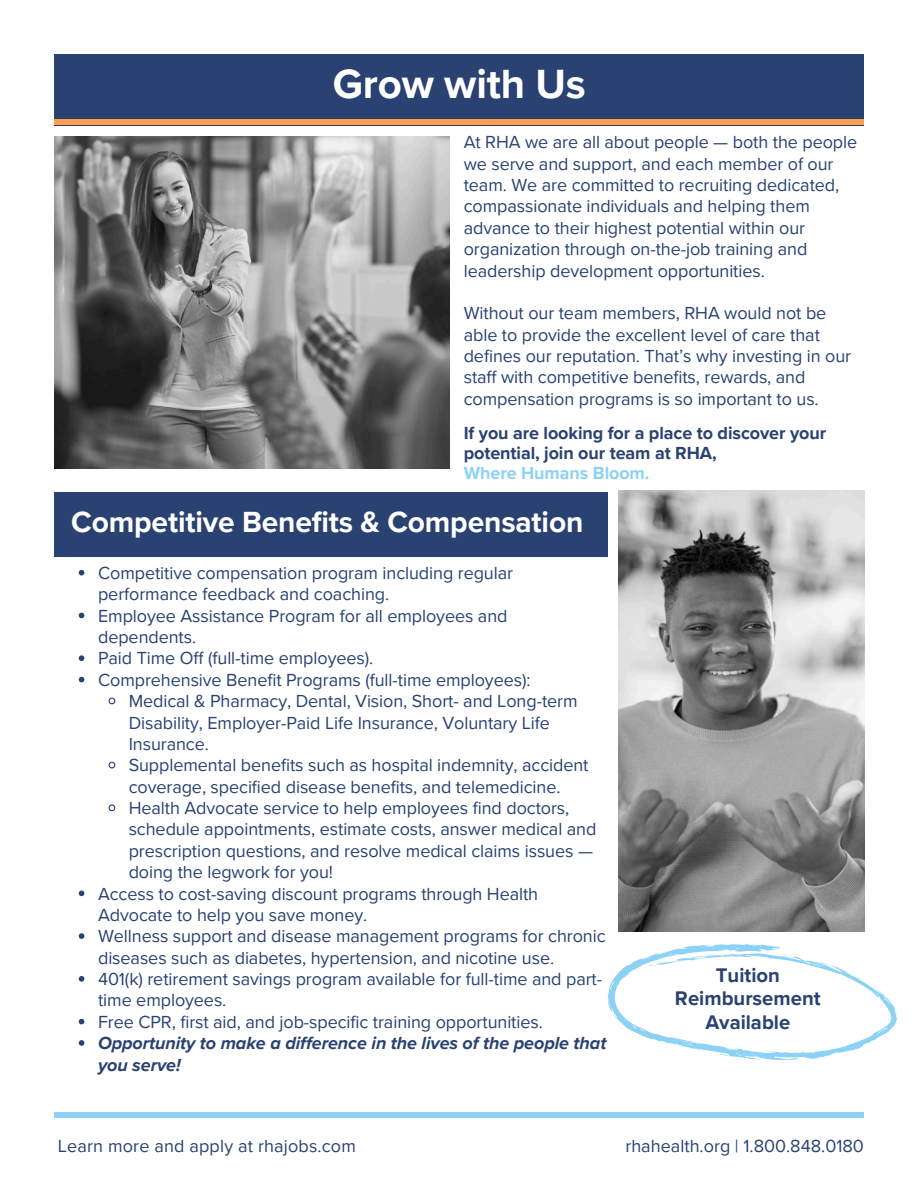
<style>
.page{position:relative;width:918px;height:1188px;background:#fff}
.page>*{position:absolute;margin:0;border:0;box-sizing:border-box;transform-origin:0 0}
.t1{font:700 42px "Proxima Nova";letter-spacing:-.005em;color:#fff}
.t2{font:700 30px "Proxima Nova";letter-spacing:-.005em;color:#fff}
.t3{font:700 20.25px/23.4px "Proxima Nova";color:#294272;text-align:center}
.t4{font:18px/21.3px "Proxima Nova";letter-spacing:-.005em;color:#294272}
.t5{font:700 18px/20.2px "Proxima Nova";letter-spacing:-.005em;color:#294272}
.t6{font:italic 700 18px/21.3px "Proxima Nova";letter-spacing:-.005em;color:#294272}
.s1{color:#8bd2f4}
</style>
<div class="page">
<div style="left:54px;top:54px;width:810px;height:71px;background:#294272"></div>
<div style="left:54px;top:492px;width:554px;height:65px;background:#294272"></div>
<img style="left:54px;top:136px;width:396px;height:333px">
<img style="left:619px;top:491px;width:245px;height:441px">
<div style="left:54px;top:119px;width:810px;height:6px;background:#fd9e50"></div>
<svg style="left:608px;top:944px;width:289px;height:116px"></svg>
<svg style="left:79px;top:570px;width:5px;height:6px"></svg>
<svg style="left:79px;top:613px;width:5px;height:5px"></svg>
<svg style="left:79px;top:655px;width:5px;height:6px"></svg>
<svg style="left:79px;top:677px;width:5px;height:5px"></svg>
<svg style="left:108px;top:697px;width:8px;height:8px"></svg>
<svg style="left:108px;top:761px;width:8px;height:8px"></svg>
<svg style="left:108px;top:804px;width:8px;height:8px"></svg>
<svg style="left:79px;top:891px;width:5px;height:5px"></svg>
<svg style="left:79px;top:933px;width:5px;height:6px"></svg>
<svg style="left:79px;top:976px;width:5px;height:6px"></svg>
<svg style="left:79px;top:1019px;width:5px;height:5px"></svg>
<svg style="left:79px;top:1040px;width:5px;height:6px"></svg>
<div style="left:54px;top:1112px;width:810px;height:5px;background:#8bd2f4"></div>
<p class="t1" style="left:333px;top:59px;width:255px">Grow with Us</p>
<p class="t4" style="left:464px;top:132px;width:395px">At RHA we are all about people — both the people we serve and support, and each member of our team. We are committed to recruiting dedicated, compassionate individuals and helping them advance to their highest potential within our organization through on-the-job training and leadership development opportunities.</p>
<p class="t4" style="left:464px;top:303px;width:389px">Without our team members, RHA would not be able to provide the excellent level of care that defines our reputation. That’s why investing in our staff with competitive benefits, rewards, and compensation programs is so important to us.</p>
<p class="t5" style="left:464px;top:423px;width:364px">If you are looking for a place to discover your potential, join our team at RHA,<br><span class="s1">Where Humans Bloom.</span></p>
<p class="t2" style="left:71px;top:505px;width:514px">Competitive Benefits &amp; Compensation</p>
<p class="t4" style="left:98px;top:563px;width:416px">Competitive compensation program including regular performance feedback and coaching.</p>
<h4 class="t4" style="left:98px;top:605px;width:411px">Employee Assistance Program for all employees and dependents.</h4>
<h2 class="t4" style="left:98px;top:648px;width:277px">Paid Time Off (full-time employees).</h2>
<p class="t4" style="left:98px;top:670px;width:434px">Comprehensive Benefit Programs (full-time employees):</p>
<p class="t4" style="left:129px;top:691px;width:450px">Medical &amp; Pharmacy, Dental, Vision, Short- and Long-term<br>Disability, Employer-Paid Life Insurance, Voluntary Life<br>Insurance.</p>
<p class="t4" style="left:129px;top:755px;width:461px">Supplemental benefits such as hospital indemnity, accident coverage, specified disease benefits, and telemedicine.</p>
<p class="t4" style="left:129px;top:798px;width:469px">Health Advocate service to help employees find doctors, schedule appointments, estimate costs, answer medical and prescription questions, and resolve medical claims issues — doing the legwork for you!</p>
<p class="t4" style="left:98px;top:883px;width:442px">Access to cost-saving discount programs through Health<br>Advocate to help you save money.</p>
<p class="t4" style="left:98px;top:926px;width:509px">Wellness support and disease management programs for chronic diseases such as diabetes, hypertension, and nicotine use.</p>
<p class="t4" style="left:98px;top:969px;width:506px">401(k) retirement savings program available for full-time and part&shy;time employees.</p>
<p class="t4" style="left:98px;top:1012px;width:446px">Free CPR, first aid, and job-specific training opportunities.</p>
<p class="t6" style="left:98px;top:1033px;width:510px">Opportunity to make a difference in the lives of the people that you serve!</p>
<p class="t3" style="left:675px;top:964px;width:147px">Tuition<br>Reimbursement<br>Available</p>
<h3 class="t4" style="left:58px;top:1135px;width:300px">Learn more and apply at rhajobs.com</h3>
<p class="t4" style="left:625px;top:1135px;width:240px">rhahealth.org | 1.800.848.0180</p>
</div>
